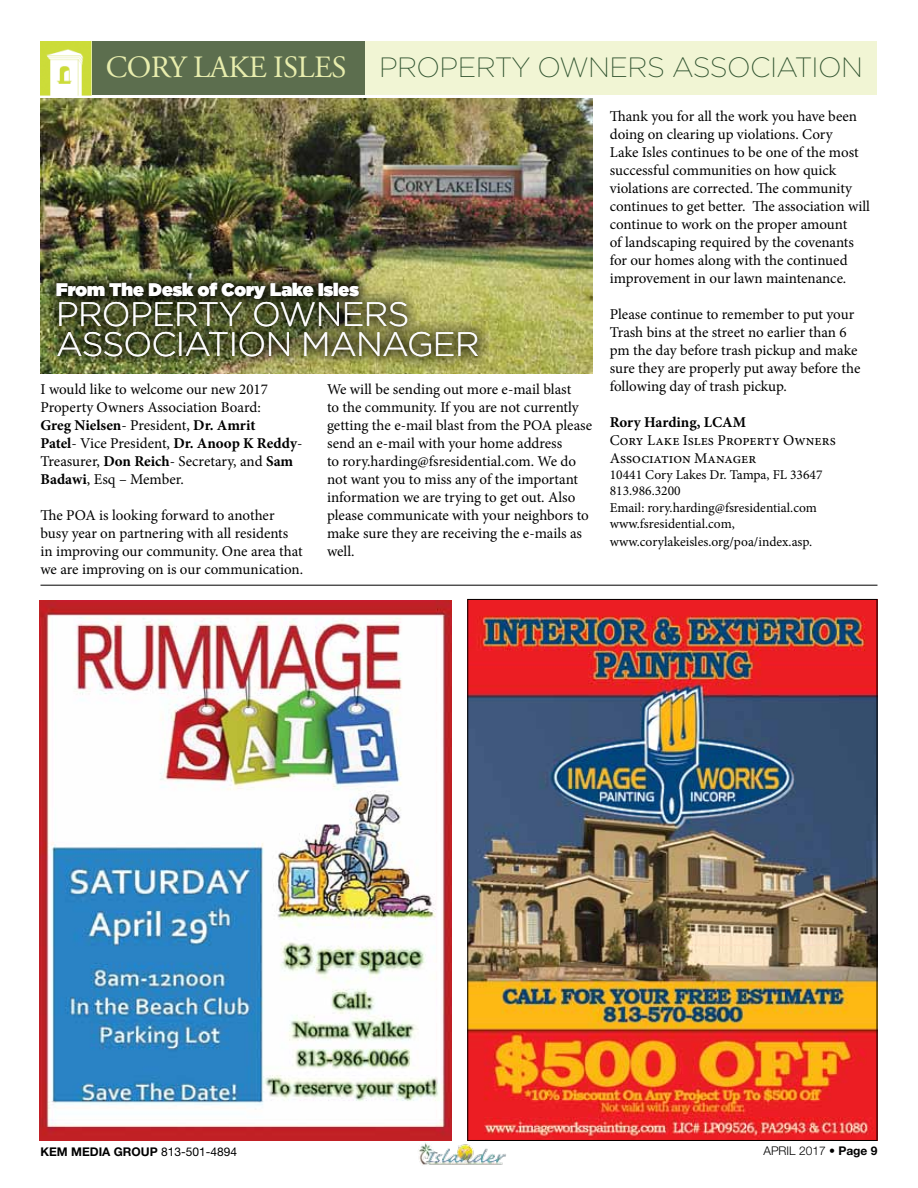
<style>
.page{position:relative;width:918px;height:1188px;background:#fff}
.page>*{position:absolute;margin:0;border:0;box-sizing:border-box;transform-origin:0 0}
.t1{font:300 33.9px/30px "Gotham";letter-spacing:-.02em;color:#fff}
.t2{font:200 27.9px "Gotham";letter-spacing:-.02em;color:#2f522e}
.t3{font:900 18px "Gotham";color:#fff}
.t4{font:15px/18px "Minion Pro";letter-spacing:-.005em;color:#000}
.t5{font:700 15px "Minion Pro";letter-spacing:-.005em;color:#000}
.t6{font:13.5px/16.2px "Minion Pro";color:#000}
.t7{font:700 12px "Helvetica Neue";color:#000}
.t8{font:300 12px "Helvetica Neue";color:#000}
.s1{font-family:"Adobe Garamond";font-weight:400;font-size:30.9px;color:#e8edad}
.s2{font-weight:700}
.s3{font-weight:400}
.s4{font-weight:100}
</style>
<div class="page">
<img style="left:419px;top:1143px;width:87px;height:22px">
<img style="left:40px;top:98px;width:553px;height:276px">
<div style="left:40px;top:41px;width:837px;height:54px;background:#f1f5d4"></div>
<div style="left:92px;top:41px;width:273px;height:54px;background:#5c6e4e"></div>
<img style="left:40px;top:41px;width:52px;height:54px">
<hr style="left:40px;top:585px;width:838px;height:1px;background:#000">
<img style="left:44px;top:271px;width:445px;height:98px">
<img style="left:469px;top:601px;width:406px;height:538px">
<img style="left:469px;top:662px;width:406px;height:283px">
<img style="left:39px;top:600px;width:413px;height:541px">
<h2 class="t2" style="left:106px;top:50px;width:753px"><span class="s1">CORY LAKE ISLES</span> PROPERTY OWN ERS ASSOCI ATI ON</h2>
<p class="t3" style="left:56px;top:277px;width:304px">From The Desk of Cory Lake Isles</p>
<h1 class="t1" style="left:56px;top:298px;width:425px">PROPERTY OWNERS<br>ASSOCIATION MANAGER</h1>
<p class="t4" style="left:40px;top:381px;width:263px">I would like to welcome our new 2017<br>Property Owners Association Board:<br><span class="s2">Greg Nielsen</span>- President, <span class="s2">Dr. Amrit<br>Patel</span>- Vice President, <span class="s2">Dr. Anoop K Reddy</span>-Treasurer, <span class="s2">Don Reich</span>- Secretary, and <span class="s2">Sam Badawi</span>, Esq – Member.</p>
<p class="t4" style="left:40px;top:507px;width:264px">The POA is looking forward to another busy year on partnering with all residents in improving our community. One area that we are improving on is our communication.</p>
<p class="t4" style="left:327px;top:381px;width:267px">We will be sending out more e-mail blast<br>to the community. If you are not currently getting the e-mail blast from the POA please send an e-mail with your home address<br>to rory.harding@fsresidential.com. We do not want you to miss any of the important information we are trying to get out. Also please communicate with your neighbors to make sure they are receiving the e-mails as well.</p>
<p class="t4" style="left:610px;top:107px;width:262px">Thank you for all the work you have been doing on clearing up violations. Cory<br>Lake Isles continues to be one of the most successful communities on how quick violations are corrected. The community continues to get better. The association will continue to work on the proper amount<br>of landscaping required by the covenants for our homes along with the continued improvement in our lawn maintenance.</p>
<p class="t4" style="left:610px;top:305px;width:252px">Please continue to remember to put your Trash bins at the street no earlier than 6 pm the day before trash pickup and make sure they are properly put away before the following day of trash pickup.</p>
<p class="t5" style="left:610px;top:412px;width:138px">Rory Harding, LCAM</p>
<p class="t4" style="left:610px;top:431px;width:228px">Cory Lake Isles Property Owners<br>Association Manager</p>
<p class="t6" style="left:610px;top:467px;width:214px">10441 Cory Lakes Dr. Tampa, FL 33647<br>813.986.3200<br>Email: rory.harding@fsresidential.com www.fsresidential.com,</p>
<p class="t6" style="left:610px;top:534px;width:204px">www.corylakeisles.org/poa/index.asp.</p>
<p class="t7" style="left:41px;top:1144px;width:198px">KEM MEDIA GROUP <span class="s3">813-501-4894</span></p>
<p class="t8" style="left:763px;top:1144px;width:116px">APRIL 2017 <span class="s4">•</span> <span class="s2">PAGE 9</span></p>
</div>
